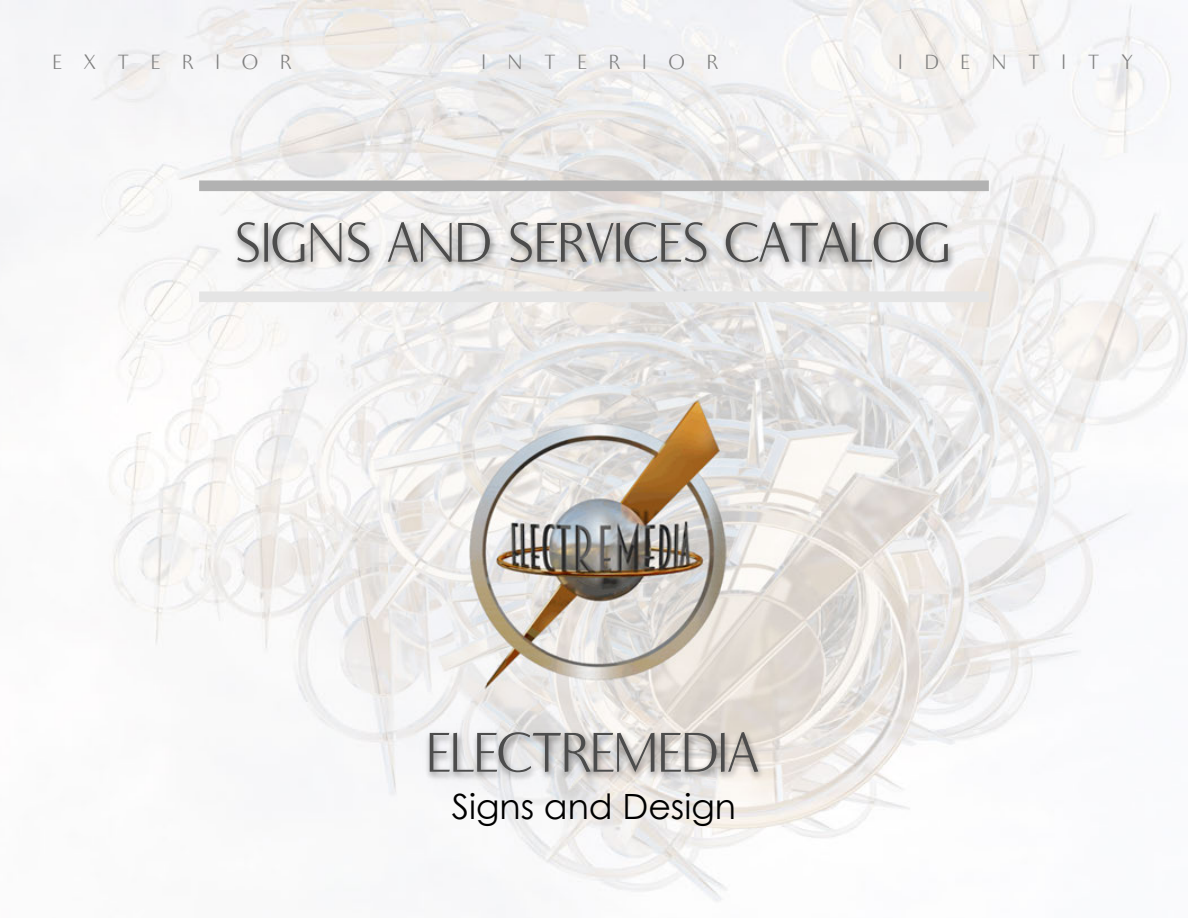
<style>
.page{position:relative;width:1188px;height:918px;background:#fff}
.page>*{position:absolute;margin:0;border:0;box-sizing:border-box;transform-origin:0 0}
.t1{font:300 64.65px "Ela Sans";color:#4c4c4c}
.t2{font:34.8px "Century Gothic";color:#000}
.t3{font:300 24px "Ela Sans";letter-spacing:.94em;color:#7f7f7f}
</style>
<div class="page">
<img style="left:0;top:0;width:1188px;height:902px">
<img style="left:227px;top:213px;width:734px;height:65px">
<div style="left:199px;top:180px;width:790px;height:11px;background:#b2b2b2"></div>
<div style="left:199px;top:291px;width:790px;height:11px;background:#e5e5e5"></div>
<img style="left:419px;top:724px;width:353px;height:64px">
<img style="left:389px;top:386px;width:432px;height:324px">
<p class="t3" style="left:53px;top:53px;width:240px">EXTERIOR</p>
<p class="t3" style="left:482px;top:53px;width:238px">INTERIOR</p>
<p class="t3" style="left:899px;top:53px;width:236px">IDENTITY</p>
<p class="t1" style="left:234px;top:219px;width:719px">SIGNS AND SERVICES CATALOG</p>
<p class="t1" style="left:426px;top:729px;width:333px">ELECTREMEDIA</p>
<p class="t2" style="left:452px;top:793px;width:286px">Signs and Design</p>
</div>
